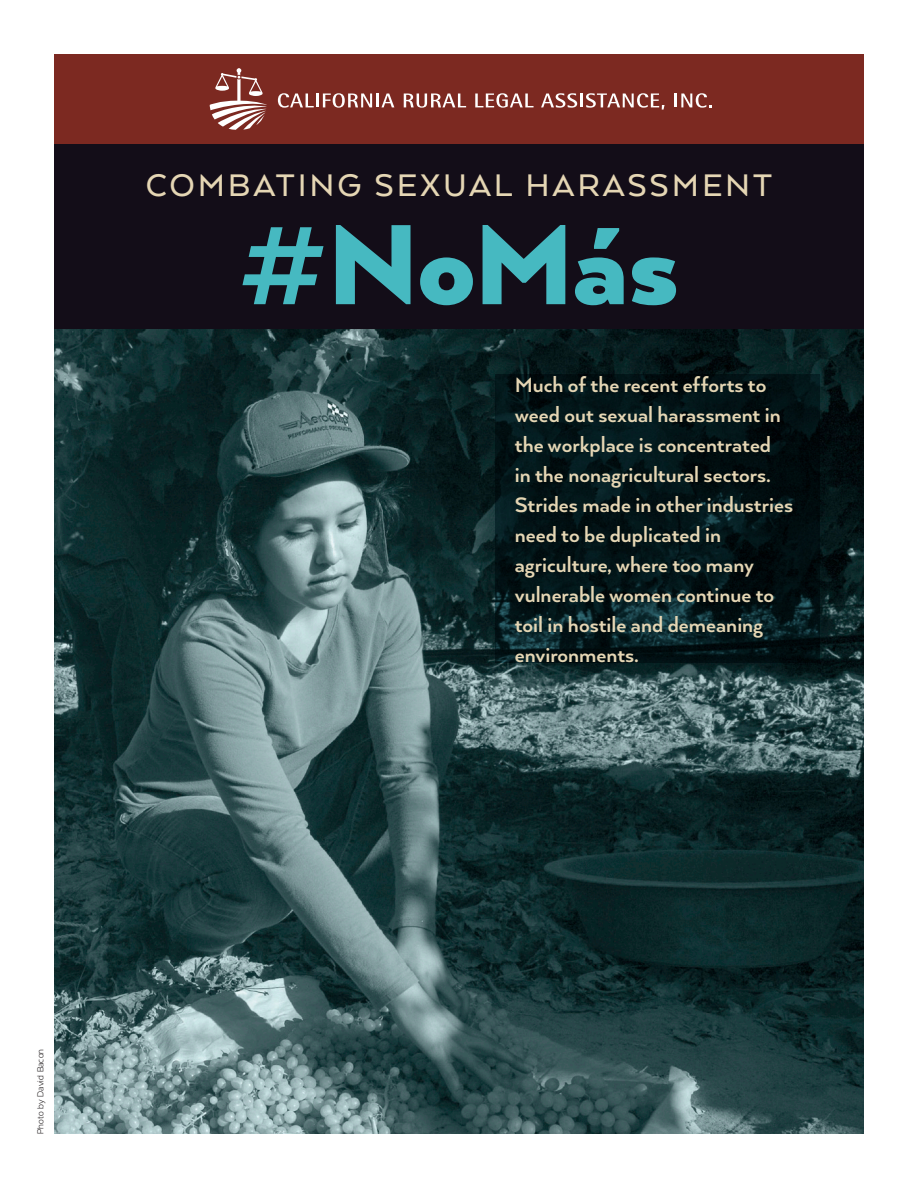
<style>
.page{position:relative;width:918px;height:1188px;background:#fff}
.page>*{position:absolute;margin:0;border:0;box-sizing:border-box;transform-origin:0 0}
.t1{font:900 132px "Arquitecta";letter-spacing:-.015em;color:#46b9c1}
.t2{font:500 36px "Arquitecta";letter-spacing:.08em;color:#e5d6b4}
.t3{font:700 24px/30px "Arquitecta";color:#e5d6b4}
.t4{font:300 9px "Interval";letter-spacing:.015em;color:#231f20}
</style>
<div class="page">
<div style="left:54px;top:144px;width:810px;height:185px;background:#130d18"></div>
<img style="left:54px;top:329px;width:810px;height:805px">
<div style="left:54px;top:54px;width:810px;height:90px;background:#7c2921"></div>
<svg style="left:210px;top:68px;width:57px;height:62px"></svg>
<svg style="left:278px;top:93px;width:116px;height:15px"></svg>
<svg style="left:404px;top:94px;width:62px;height:14px"></svg>
<svg style="left:475px;top:93px;width:59px;height:15px"></svg>
<svg style="left:541px;top:93px;width:124px;height:17px"></svg>
<svg style="left:675px;top:93px;width:37px;height:15px"></svg>
<svg style="left:496px;top:374px;width:324px;height:288px;background:#031518"></svg>
<p class="t2" style="left:146px;top:163px;width:628px">COMBATING SEXUAL HARASSMENT</p>
<p class="t1" style="left:239px;top:182px;width:442px">#NoMás</p>
<p class="t3" style="left:515px;top:369px;width:280px">Much of the recent efforts to weed out sexual harassment in the workplace is concentrated<br>in the nonagricultural sectors.<br>Strides made in other industries need to be duplicated in agriculture, where too many vulnerable women continue to toil in hostile and demeaning environments.</p>
<p class="t4" style="left:35px;top:1134px;width:87px;rotate:-90deg">Photo by David Bacon</p>
</div>
